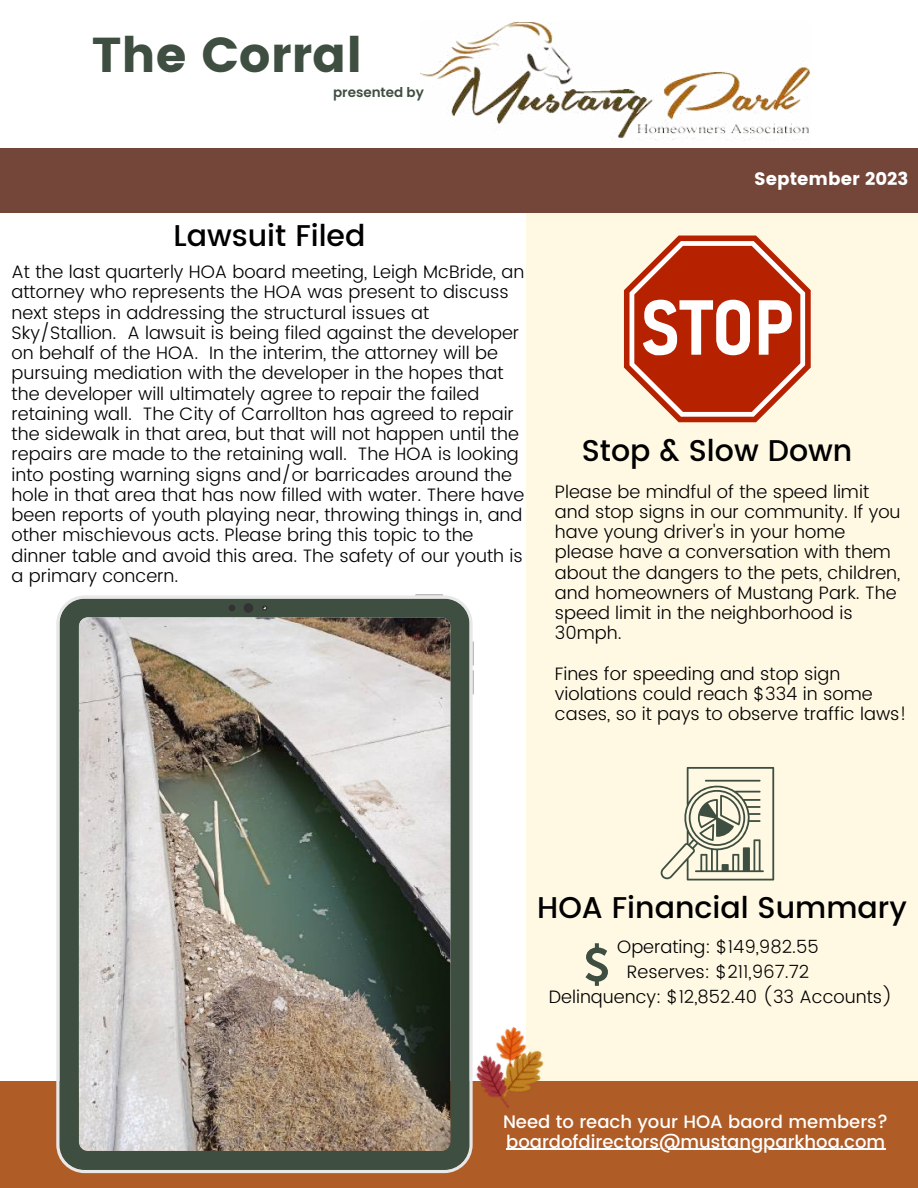
<style>
.page{position:relative;width:918px;height:1188px;background:#fff}
.page>*{position:absolute;margin:0;border:0;box-sizing:border-box;transform-origin:0 0}
.t1{font:48.9px "Poppins";color:#3e4e40}
.t2{font:500 30px "Poppins";color:#000}
.t3{font:300 18px/20.2px "Poppins";color:#000}
.t4{font:500 18px/20.2px "Poppins";color:#fff}
.t5{font:18px "Poppins";color:#fff}
.t6{font:600 13.5px "Poppins";color:#3e4e40}
</style>
<div class="page">
<div style="left:526px;top:193px;width:392px;height:972px;background:#fff9e4"></div>
<img style="left:420px;top:22px;width:391px;height:118px">
<div style="left:0;top:149px;width:918px;height:64px;background:#744639"></div>
<div style="left:0;top:1081px;width:918px;height:107px;background:#af5c26"></div>
<svg style="left:624px;top:236px;width:187px;height:186px"></svg>
<svg style="left:56px;top:595px;width:417px;height:578px;fill:#3e4e40"></svg>
<img style="left:79px;top:617px;width:371px;height:534px;border-radius:9px">
<svg style="left:229px;top:605px;width:6px;height:6px"></svg>
<div style="left:244px;top:603px;width:9px;height:10px;background:#333;border-radius:50%"></div>
<svg style="left:262px;top:605px;width:5px;height:6px"></svg>
<svg style="left:473px;top:641px;width:1px;height:54px"></svg>
<svg style="left:415px;top:594px;width:28px;height:1px"></svg>
<svg style="left:585px;top:943px;width:23px;height:43px"></svg>
<svg style="left:661px;top:767px;width:113px;height:114px"></svg>
<hr style="left:705px;top:780px;width:56px;height:2px;background:#3e4e40">
<hr style="left:506px;top:1149px;width:379px;height:1px;background:#fff">
<img style="left:467px;top:1021px;width:77px;height:94px">
<h1 class="t1" style="left:92px;top:26px;width:272px">The Corral</h1>
<p class="t6" style="left:333px;top:83px;width:92px">presented by</p>
<h2 class="t2" style="left:173px;top:218px;width:194px">Lawsuit Filed</h2>
<p class="t3" style="left:12px;top:262px;width:514px">At the last quarterly HOA board meeting, Leigh McBride, an attorney who represents the HOA was present to discuss next steps in addressing the structural issues at Sky/Stallion. A lawsuit is being filed against the developer on behalf of the HOA. In the interim, the attorney will be pursuing mediation with the developer in the hopes that the developer will ultimately agree to repair the failed retaining wall. The City of Carrollton has agreed to repair the sidewalk in that area, but that will not happen until the repairs are made to the retaining wall. The HOA is looking into posting warning signs and/or barricades around the hole in that area that has now filled with water. There have been reports of youth playing near, throwing things in, and other mischievous acts. Please bring this topic to the dinner table and avoid this area. The safety of our youth is a primary concern.</p>
<p class="t5" style="left:754px;top:168px;width:156px">September 2023</p>
<h2 class="t2" style="left:582px;top:434px;width:272px">Stop &amp; Slow Down</h2>
<p class="t3" style="left:555px;top:481px;width:347px">Please be mindful of the speed limit and stop signs in our community. If you have young driver's in your home please have a conversation with them about the dangers to the pets, children, and homeowners of Mustang Park. The speed limit in the neighborhood is<br>30mph.</p>
<p class="t3" style="left:555px;top:664px;width:353px">Fines for speeding and stop sign violations could reach $334 in some cases, so it pays to observe traffic laws!</p>
<h2 class="t2" style="left:537px;top:890px;width:371px">HOA Financial Summary</h2>
<p class="t3" style="left:549px;top:935px;width:345px;line-height:24.8px;text-align:center">Operating: $149,982.55<br>Reserves: $211,967.72<br>Delinquency: $12,852.40 (33 Accounts)</p>
<p class="t4" style="left:503px;top:1111px;width:387px">Need to reach your HOA baord members? boardofdirectors@mustangparkhoa.com</p>
</div>
